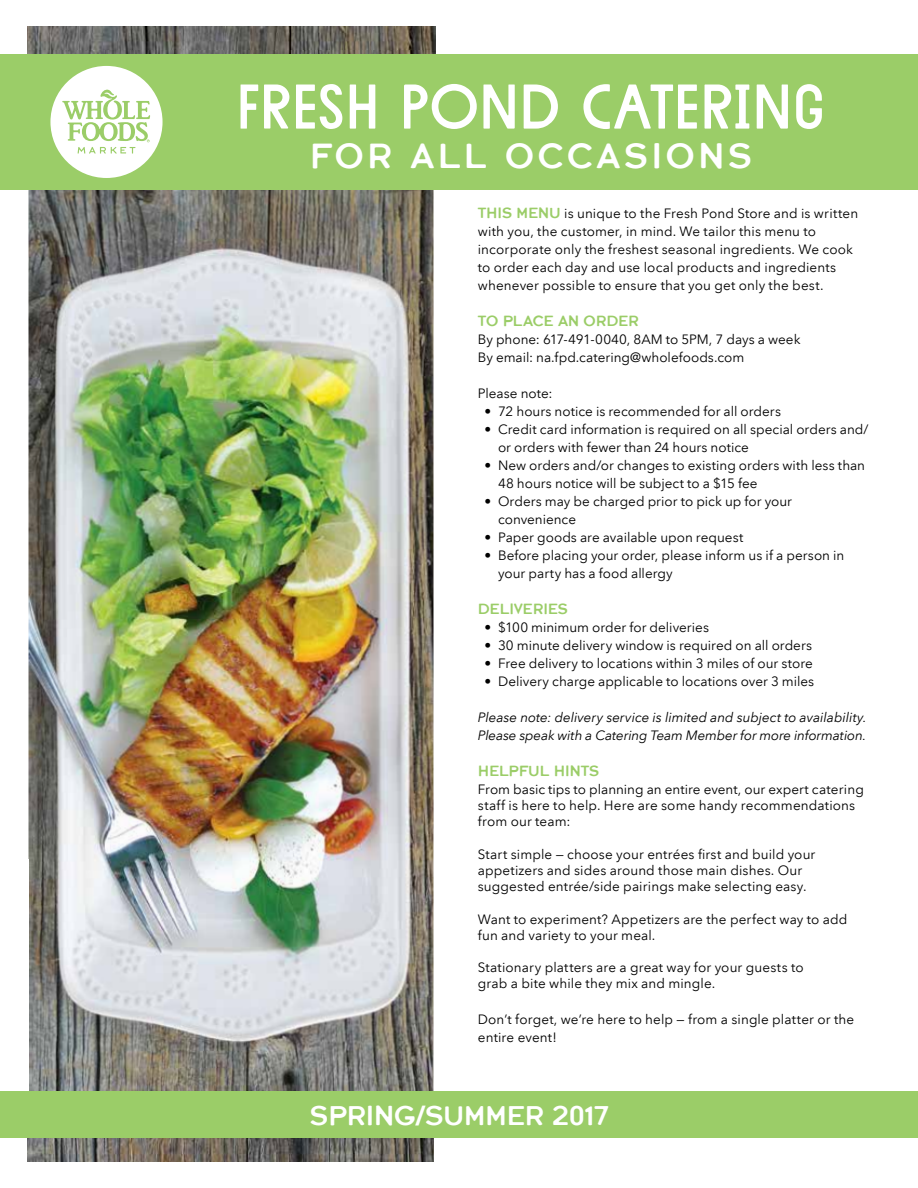
<style>
.page{position:relative;width:918px;height:1188px;background:#fff}
.page>*{position:absolute;margin:0;border:0;box-sizing:border-box;transform-origin:0 0}
.t1{font:63px "WFM Farmstand TT";letter-spacing:.005em;color:#fff}
.t2{font:39px "Rescue";letter-spacing:.09em;color:#fff}
.t3{font:30.15px "Rescue";letter-spacing:-.005em;color:#fff}
.t4{font:16.5px "Rescue";letter-spacing:-.005em;color:#9bcd68}
.t5{font:13.5px/18px "Avenir Next LT Pro";letter-spacing:.005em;color:#000}
.t6{font:italic 13.5px/18px "Avenir Next LT Pro";letter-spacing:-.005em;color:#000}
.s1{font-family:"Rescue";font-size:16.5px;color:#9bcd68}
.s2{font-weight:600}
</style>
<div class="page">
<img style="left:27px;top:26px;width:408px;height:28px">
<img style="left:27px;top:1138px;width:407px;height:24px">
<img style="left:28px;top:190px;width:406px;height:901px">
<div style="left:0;top:1091px;width:918px;height:47px;background:#9bcd68"></div>
<div style="left:0;top:54px;width:918px;height:136px;background:#9bcd68"></div>
<svg style="left:50px;top:66px;width:113px;height:112px"></svg>
<h1 class="t1" style="left:236px;top:70px;width:590px">FRESH POND CATERING</h1>
<h2 class="t2" style="left:310px;top:138px;width:444px">FOR ALL OCCASIONS</h2>
<p class="t5" style="left:478px;top:204px;width:382px"><span class="s1">THIS MENU</span> is unique to the Fresh Pond Store and is written with you, the customer, in mind. We tailor this menu to incorporate only the freshest seasonal ingredients. We cook to order each day and use local products and ingredients whenever possible to ensure that you get only the best.</p>
<p class="t4" style="left:478px;top:314px;width:163px">TO PLACE AN ORDER</p>
<p class="t5" style="left:478px;top:330px;width:324px">By phone: 617-491-0040, 8AM to 5PM, 7 days a week<br>By email: na.fpd.catering@wholefoods.com</p>
<p class="t5" style="left:478px;top:384px;width:76px">Please note:</p>
<p class="t5" style="left:485px;top:402px;width:298px"><span class="s2">•</span> 72 hours notice is recommended for all orders</p>
<p class="t5" style="left:498px;top:420px;width:372px;text-indent:-14px"><span class="s2">•</span> Credit card information is required on all special orders and/ or orders with fewer than 24 hours notice</p>
<p class="t5" style="left:498px;top:456px;width:369px;text-indent:-14px"><span class="s2">•</span> New orders and/or changes to existing orders with less than<br>48 hours notice will be subject to a $15 fee</p>
<p class="t5" style="left:498px;top:492px;width:296px;text-indent:-14px"><span class="s2">•</span> Orders may be charged prior to pick up for your convenience</p>
<p class="t5" style="left:485px;top:528px;width:260px"><span class="s2">•</span> Paper goods are available upon request</p>
<p class="t5" style="left:498px;top:546px;width:348px;text-indent:-14px"><span class="s2">•</span> Before placing your order, please inform us if a person in your party has a food allergy</p>
<p class="t4" style="left:478px;top:602px;width:92px">DELIVERIES</p>
<p class="t5" style="left:485px;top:618px;width:226px"><span class="s2">•</span> $100 minimum order for deliveries</p>
<p class="t5" style="left:485px;top:636px;width:329px"><span class="s2">•</span> 30 minute delivery window is required on all orders</p>
<p class="t5" style="left:485px;top:654px;width:330px"><span class="s2">•</span> Free delivery to locations within 3 miles of our store</p>
<p class="t5" style="left:485px;top:672px;width:331px"><span class="s2">•</span> Delivery charge applicable to locations over 3 miles</p>
<p class="t6" style="left:478px;top:708px;width:390px">Please note: delivery service is limited and subject to availability.<br>Please speak with a Catering Team Member for more information.</p>
<p class="t4" style="left:478px;top:764px;width:123px">HELPFUL HINTS</p>
<p class="t5" style="left:478px;top:781px;width:388px;line-height:16.2px">From basic tips to planning an entire event, our expert catering staff is here to help. Here are some handy recommendations from our team:</p>
<p class="t5" style="left:478px;top:846px;width:339px;line-height:16.2px">Start simple — choose your entrées first and build your appetizers and sides around those main dishes. Our suggested entrée/side pairings make selecting easy.</p>
<p class="t5" style="left:478px;top:911px;width:371px;line-height:16.2px">Want to experiment? Appetizers are the perfect way to add fun and variety to your meal.</p>
<p class="t5" style="left:478px;top:959px;width:327px;line-height:16.2px">Stationary platters are a great way for your guests to grab a bite while they mix and mingle.</p>
<p class="t5" style="left:478px;top:1011px;width:378px">Don’t forget, we’re here to help — from a single platter or the entire event!</p>
<h3 class="t3" style="left:310px;top:1102px;width:300px">SPRING/SUMMER 2017</h3>
</div>
